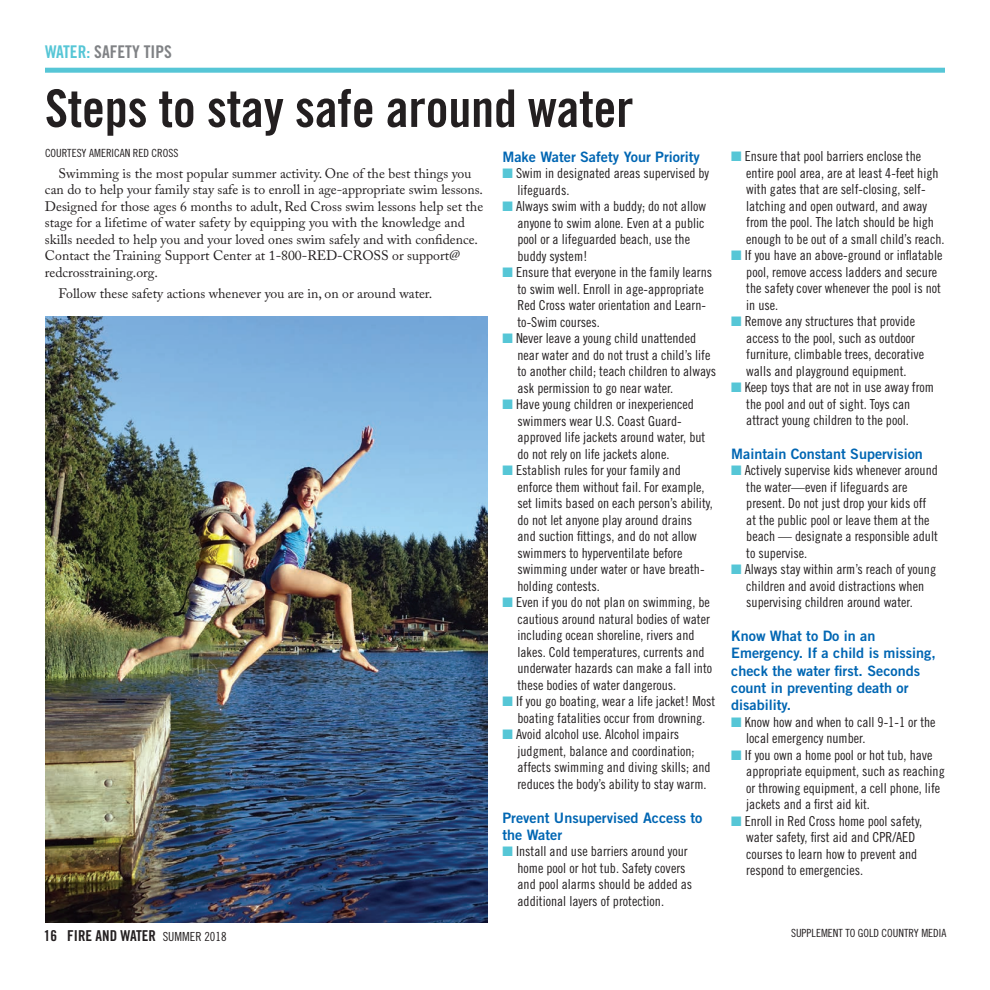
<style>
.page{position:relative;width:990px;height:990px;background:#fff}
.page>*{position:absolute;margin:0;border:0;box-sizing:border-box;transform-origin:0 0}
.t1{font:51.88px "Trade Gothic Bold Cond Twenty";letter-spacing:-.005em;color:#231f20}
.t2{font:17.5px "Trade Gothic Bold Cond Twenty";color:#808285}
.t3{font:15px "Trade Gothic Bold Cond Twenty";color:#231f20}
.t4{font:14.38px/17.2px "Trade Gothic Bold Two";color:#0166b3}
.t5{font:13.75px/16.5px "Trade Gothic Cond Eighteen";color:#231f20}
.t6{font:13.75px/16.5px "Adobe Caslon Pro";color:#231f20}
.t7{font:11.25px "Trade Gothic Cond Eighteen";color:#231f20}
.s1{color:#56c6d6}
.s2{font-family:"Trade Gothic Cond Eighteen";font-size:12.5px}
</style>
<div class="page">
<div style="left:45px;top:68px;width:900px;height:5px;background:#56c6d6"></div>
<img style="left:45px;top:317px;width:443px;height:605px">
<p class="t2" style="left:45px;top:42px;width:128px"><span class="s1">WATER:</span> SAFETY TIPS</p>
<h1 class="t1" style="left:45px;top:77px;width:590px">Steps to stay safe around water</h1>
<p class="t7" style="left:45px;top:146px;width:135px">COURTESY AMERICAN RED CROSS</p>
<p class="t6" style="left:45px;top:165px;width:440px;text-indent:14px">Swimming is the most popular summer activity. One of the best things you can do to help your family stay safe is to enroll in age-appropriate swim lessons.<br>Designed for those ages 6 months to adult, Red Cross swim lessons help set the stage for a lifetime of water safety by equipping you with the knowledge and skills needed to help you and your loved ones swim safely and with confidence.<br>Contact the Training Support Center at 1-800-RED-CROSS or support@ redcrosstraining.org.</p>
<p class="t6" style="left:58px;top:285px;width:375px">Follow these safety actions whenever you are in, on or around water.</p>
<p class="t4" style="left:502px;top:148px;width:199px">Make Water Safety Your Priority</p>
<p class="t5" style="left:518px;top:165px;width:193px;text-indent:-15px"><span class="s1">■</span> Swim in designated areas supervised by lifeguards.</p>
<p class="t5" style="left:518px;top:198px;width:190px;text-indent:-15px"><span class="s1">■</span> Always swim with a buddy; do not allow anyone to swim alone. Even at a public pool or a lifeguarded beach, use the buddy system!</p>
<p class="t5" style="left:518px;top:264px;width:196px;text-indent:-15px"><span class="s1">■</span> Ensure that everyone in the family learns to swim well. Enroll in age-appropriate Red Cross water orientation and Learn&shy;to-Swim courses.</p>
<p class="t5" style="left:518px;top:330px;width:200px;text-indent:-15px"><span class="s1">■</span> Never leave a young child unattended near water and do not trust a child’s life to another child; teach children to always ask permission to go near water.</p>
<p class="t5" style="left:518px;top:396px;width:189px;text-indent:-15px"><span class="s1">■</span> Have young children or inexperienced swimmers wear U.S. Coast Guard&shy;approved life jackets around water, but do not rely on life jackets alone.</p>
<p class="t5" style="left:518px;top:462px;width:197px;text-indent:-15px"><span class="s1">■</span> Establish rules for your family and enforce them without fail. For example, set limits based on each person’s ability, do not let anyone play around drains and suction fittings, and do not allow swimmers to hyperventilate before swimming under water or have breath&shy;holding contests.</p>
<p class="t5" style="left:518px;top:594px;width:196px;text-indent:-15px"><span class="s1">■</span> Even if you do not plan on swimming, be cautious around natural bodies of water including ocean shoreline, rivers and lakes. Cold temperatures, currents and underwater hazards can make a fall into these bodies of water dangerous.</p>
<p class="t5" style="left:502px;top:693px;width:214px;text-align:center"><span class="s1">■</span> If you go boating, wear a life jacket! Most boating fatalities occur from drowning.</p>
<p class="t5" style="left:518px;top:726px;width:195px;text-indent:-15px"><span class="s1">■</span> Avoid alcohol use. Alcohol impairs judgment, balance and coordination; affects swimming and diving skills; and reduces the body’s ability to stay warm.</p>
<p class="t4" style="left:502px;top:809px;width:201px">Prevent Unsupervised Access to the Water</p>
<p class="t5" style="left:518px;top:843px;width:176px;text-indent:-15px"><span class="s1">■</span> Install and use barriers around your home pool or hot tub. Safety covers and pool alarms should be added as additional layers of protection.</p>
<p class="t5" style="left:746px;top:148px;width:200px;text-indent:-15px"><span class="s1">■</span> Ensure that pool barriers enclose the entire pool area, are at least 4-feet high with gates that are self-closing, self&shy;latching and open outward, and away from the pool. The latch should be high enough to be out of a small child’s reach.</p>
<p class="t5" style="left:746px;top:247px;width:198px;text-indent:-15px"><span class="s1">■</span> If you have an above-ground or inflatable pool, remove access ladders and secure the safety cover whenever the pool is not in use.</p>
<p class="t5" style="left:746px;top:313px;width:179px;text-indent:-15px"><span class="s1">■</span> Remove any structures that provide access to the pool, such as outdoor furniture, climbable trees, decorative walls and playground equipment.</p>
<p class="t5" style="left:746px;top:379px;width:189px;text-indent:-15px"><span class="s1">■</span> Keep toys that are not in use away from the pool and out of sight. Toys can attract young children to the pool.</p>
<p class="t4" style="left:731px;top:445px;width:193px">Maintain Constant Supervision</p>
<p class="t5" style="left:746px;top:462px;width:193px;text-indent:-15px"><span class="s1">■</span> Actively supervise kids whenever around the water—even if lifeguards are present. Do not just drop your kids off at the public pool or leave them at the beach — designate a responsible adult to supervise.</p>
<p class="t5" style="left:746px;top:561px;width:191px;text-indent:-15px"><span class="s1">■</span> Always stay within arm’s reach of young children and avoid distractions when supervising children around water.</p>
<p class="t4" style="left:731px;top:627px;width:206px">Know What to Do in an<br>Emergency. If a child is missing, check the water first. Seconds count in preventing death or disability.</p>
<p class="t5" style="left:746px;top:713px;width:191px;text-indent:-15px"><span class="s1">■</span> Know how and when to call 9-1-1 or the local emergency number.</p>
<p class="t5" style="left:746px;top:746px;width:200px;text-indent:-15px"><span class="s1">■</span> If you own a home pool or hot tub, have appropriate equipment, such as reaching or throwing equipment, a cell phone, life jackets and a first aid kit.</p>
<p class="t5" style="left:746px;top:812px;width:177px;text-indent:-15px"><span class="s1">■</span> Enroll in Red Cross home pool safety, water safety, first aid and CPR/AED courses to learn how to prevent and respond to emergencies.</p>
<p class="t3" style="left:44px;top:926px;width:184px">16 FIRE AND WATER <span class="s2">SUMMER 2018</span></p>
<p class="t7" style="left:791px;top:926px;width:157px">SUPPLEMENT TO GOLD COUNTRY MEDIA</p>
</div>
